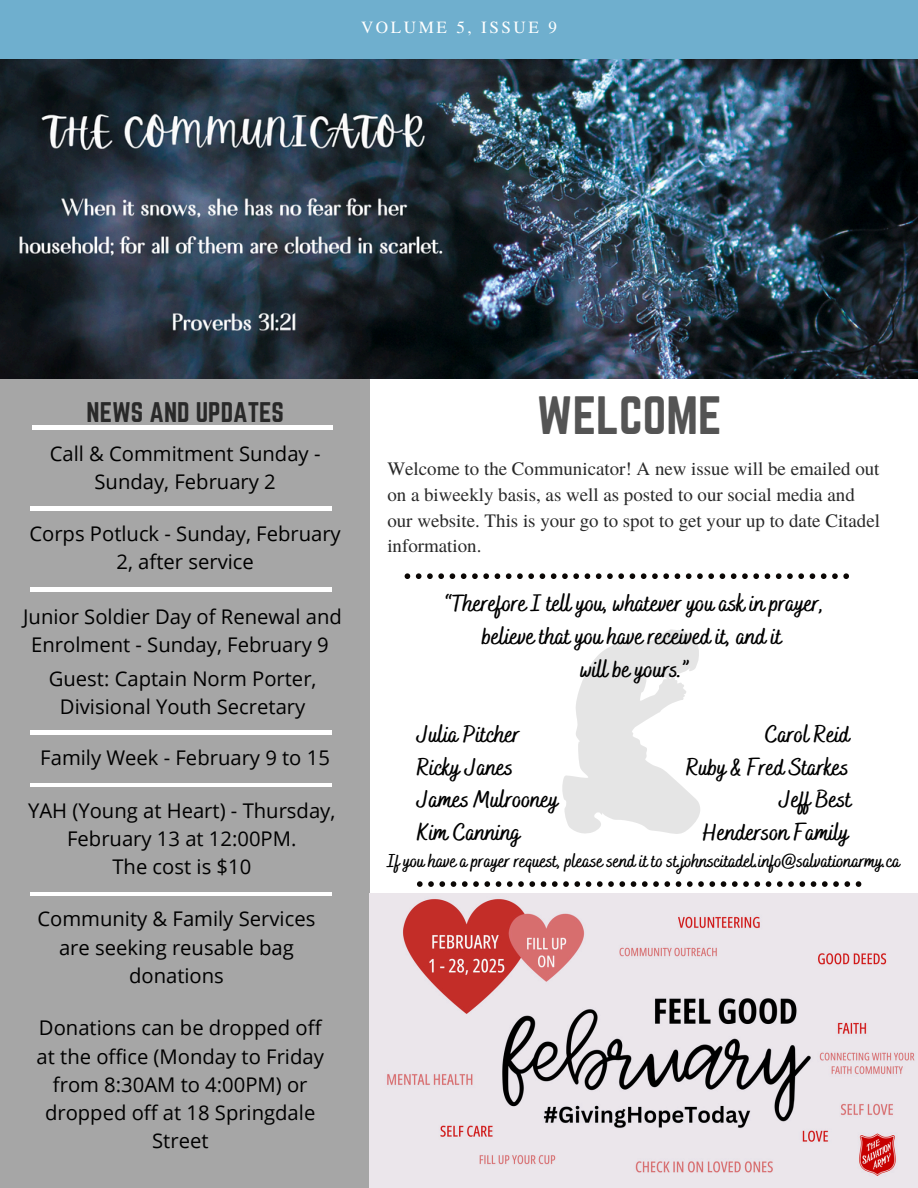
<style>
.page{position:relative;width:918px;height:1188px;background:#fff}
.page>*{position:absolute;margin:0;border:0;box-sizing:border-box;transform-origin:0 0}
.t1{font:47.1px "Norwester";color:#545454}
.t2{font:24.9px "Norwester";color:#292929}
.t3{font:700 24px/32.7px "Bakerie Smooth";color:#000;text-align:center}
.t4{font:20.25px/28.2px "Open Sans";color:#000;text-align:center}
.t5{font:18.9px/25.8px "Te X Gyre Termes";color:#292929}
.t6{font:700 18.75px "Bakerie Smooth";color:#000}
.t7{font:17.1px "Te X Gyre Termes";letter-spacing:.15em;color:#fff}
</style>
<div class="page">
<div style="left:0;top:348px;width:369px;height:840px;background:#a6a6a6"></div>
<hr style="left:32px;top:426px;width:300px;height:3px;background:#fff">
<svg style="left:417px;top:881px;width:444px;height:6px"></svg>
<svg style="left:562px;top:629px;width:138px;height:205px"></svg>
<svg style="left:404px;top:573px;width:445px;height:6px"></svg>
<img style="left:0;top:58px;width:918px;height:320px">
<div style="left:0;top:0;width:918px;height:58px;background:#6fafce"></div>
<hr style="left:30px;top:507px;width:302px;height:3px;background:#fff">
<hr style="left:30px;top:588px;width:302px;height:3px;background:#fff">
<hr style="left:30px;top:783px;width:302px;height:4px;background:#fff">
<hr style="left:30px;top:731px;width:302px;height:3px;background:#fff">
<hr style="left:30px;top:892px;width:302px;height:3px;background:#fff">
<img style="left:369px;top:894px;width:549px;height:294px">
<p class="t7" style="left:361px;top:15px;width:197px">VOLUME 5, ISSUE 9</p>
<h2 class="t2" style="left:87px;top:398px;width:199px">NEWS AND UPDATES</h2>
<p class="t1" style="left:537px;top:386px;width:186px">WELCOME</p>
<h5 class="t5" style="left:387px;top:455px;width:494px">Welcome to the Communicator! A new issue will be emailed out on a biweekly basis, as well as posted to our social media and our website. This is your go to spot to get your up to date Citadel information.</h5>
<p class="t4" style="left:50px;top:439px;width:272px">Call &amp; Commitment Sunday -<br>Sunday, February 2</p>
<p class="t4" style="left:29px;top:519px;width:313px">Corps Potluck - Sunday, February<br>2, after service</p>
<h5 class="t4" style="left:23px;top:602px;width:320px">Junior Soldier Day of Renewal and<br>Enrolment - Sunday, February 9</h5>
<h5 class="t4" style="left:49px;top:664px;width:269px">Guest: Captain Norm Porter,<br>Divisional Youth Secretary</h5>
<p class="t4" style="left:40px;top:743px;width:291px">Family Week - February 9 to 15</p>
<h5 class="t4" style="left:28px;top:796px;width:309px">YAH (Young at Heart) - Thursday,<br>February 13 at 12:00PM.<br>The cost is $10</h5>
<p class="t3" style="left:445px;top:589px;width:381px">“Therefore I tell you, whatever you ask in prayer, believe that you have received it, and it<br>will be yours.”</p>
<p class="t3" style="left:417px;top:719px;width:105px">Julia Pitcher</p>
<p class="t3" style="left:765px;top:719px;width:87px">Carol Reid</p>
<p class="t3" style="left:417px;top:752px;width:98px">Ricky Janes</p>
<p class="t3" style="left:686px;top:752px;width:164px">Ruby &amp; Fred Starkes</p>
<p class="t3" style="left:417px;top:785px;width:143px">James Mulrooney</p>
<p class="t3" style="left:779px;top:785px;width:74px">Jeff Best</p>
<p class="t3" style="left:417px;top:817px;width:105px">Kim Canning</p>
<p class="t3" style="left:703px;top:817px;width:147px">Henderson Family</p>
<p class="t6" style="left:387px;top:850px;width:514px">If you have a prayer request, please send it to st.johnscitadel.info@salvationarmy.ca</p>
<p class="t4" style="left:37px;top:904px;width:279px">Community &amp; Family Services are seeking reusable bag donations</p>
<h5 class="t4" style="left:37px;top:1013px;width:289px">Donations can be dropped off at the office (Monday to Friday from 8:30AM to 4:00PM) or dropped off at 18 Springdale<br>Street</h5>
</div>
